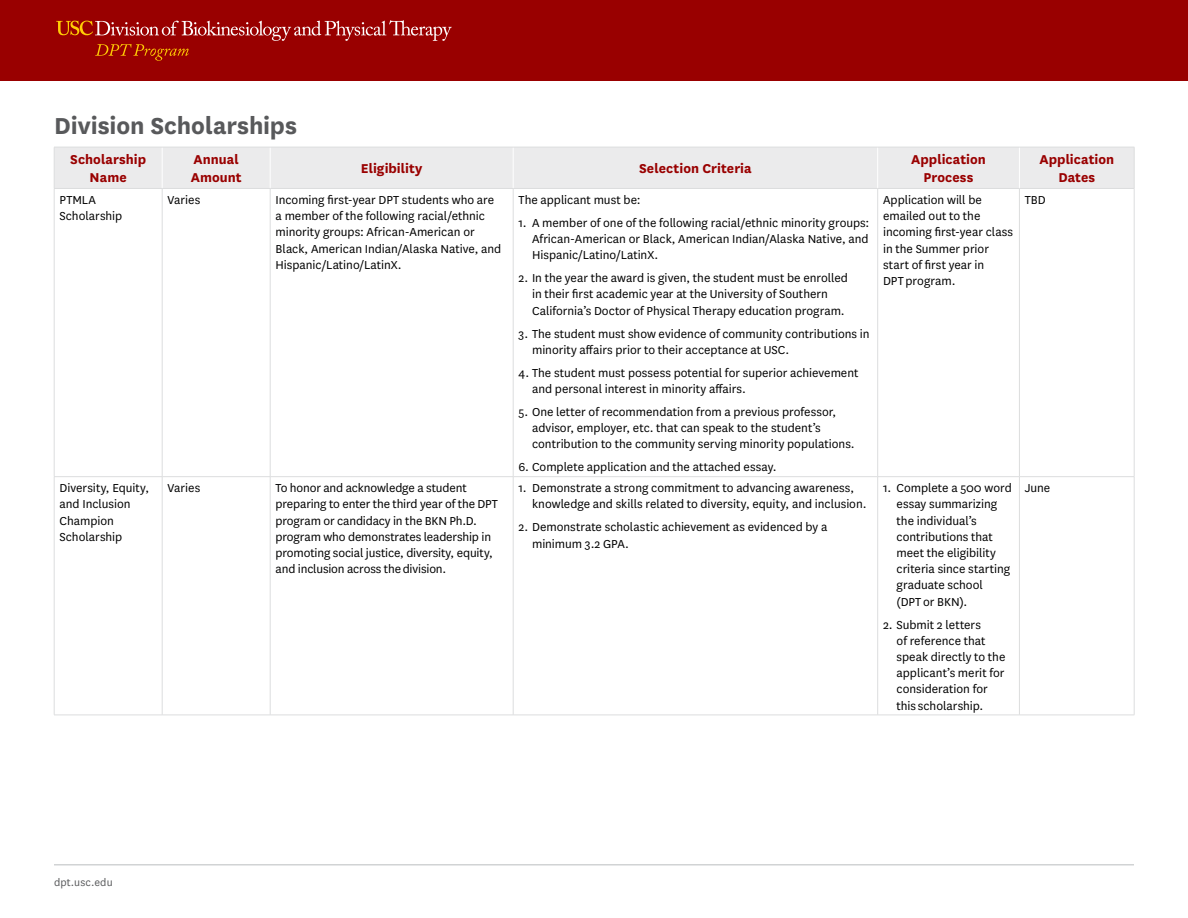
<style>
.page{position:relative;width:1188px;height:918px;background:#fff}
.page>*{position:absolute;margin:0;border:0;box-sizing:border-box;transform-origin:0 0}
.t1{font:700 27px "National";letter-spacing:-.005em;color:#58595b}
.t2{font:700 15px/18px "National";letter-spacing:.005em;color:#900;text-align:center}
.t3{font:13.5px/16.2px "National";color:#000}
.t4{font:12px "National";letter-spacing:.015em;color:#58595b}
</style>
<div class="page">
<hr style="left:54px;top:864px;width:1080px;height:2px;background:#d1d3d4">
<div style="left:0;top:0;width:1188px;height:81px;background:#900"></div>
<svg style="left:56px;top:20px;width:396px;height:41px"></svg>
<div style="left:55px;top:148px;width:1079px;height:40px;background:#ebebec"></div>
<hr style="left:162px;top:147px;width:1px;height:41px;background:#fff">
<hr style="left:270px;top:147px;width:1px;height:41px;background:#fff">
<hr style="left:513px;top:147px;width:1px;height:41px;background:#fff">
<hr style="left:877px;top:147px;width:1px;height:41px;background:#fff">
<hr style="left:1019px;top:147px;width:1px;height:41px;background:#fff">
<hr style="left:54px;top:147px;width:108px;height:1px;background:#dcddde">
<hr style="left:54px;top:147px;width:1px;height:41px;background:#dcddde">
<hr style="left:162px;top:147px;width:108px;height:1px;background:#dcddde">
<hr style="left:270px;top:147px;width:243px;height:1px;background:#dcddde">
<hr style="left:513px;top:147px;width:365px;height:1px;background:#dcddde">
<hr style="left:878px;top:147px;width:141px;height:1px;background:#dcddde">
<hr style="left:1019px;top:147px;width:115px;height:1px;background:#dcddde">
<hr style="left:1134px;top:147px;width:1px;height:41px;background:#dcddde">
<hr style="left:54px;top:188px;width:108px;height:1px;background:#dcddde">
<hr style="left:162px;top:188px;width:108px;height:1px;background:#dcddde">
<hr style="left:270px;top:188px;width:243px;height:1px;background:#dcddde">
<hr style="left:513px;top:188px;width:365px;height:1px;background:#dcddde">
<hr style="left:878px;top:188px;width:141px;height:1px;background:#dcddde">
<hr style="left:1019px;top:188px;width:115px;height:1px;background:#dcddde">
<hr style="left:54px;top:189px;width:1px;height:287px;background:#dcddde">
<hr style="left:162px;top:189px;width:1px;height:287px;background:#dcddde">
<hr style="left:270px;top:189px;width:1px;height:287px;background:#dcddde">
<hr style="left:513px;top:189px;width:1px;height:287px;background:#dcddde">
<hr style="left:877px;top:189px;width:1px;height:287px;background:#dcddde">
<hr style="left:1019px;top:189px;width:1px;height:287px;background:#dcddde">
<hr style="left:1134px;top:189px;width:1px;height:287px;background:#dcddde">
<hr style="left:54px;top:476px;width:108px;height:1px;background:#dcddde">
<hr style="left:54px;top:477px;width:1px;height:238px;background:#dcddde">
<hr style="left:162px;top:476px;width:108px;height:1px;background:#dcddde">
<hr style="left:162px;top:477px;width:1px;height:238px;background:#dcddde">
<hr style="left:270px;top:476px;width:243px;height:1px;background:#dcddde">
<hr style="left:270px;top:477px;width:1px;height:238px;background:#dcddde">
<hr style="left:513px;top:476px;width:365px;height:1px;background:#dcddde">
<hr style="left:513px;top:477px;width:1px;height:238px;background:#dcddde">
<hr style="left:878px;top:476px;width:141px;height:1px;background:#dcddde">
<hr style="left:877px;top:477px;width:1px;height:238px;background:#dcddde">
<hr style="left:1019px;top:476px;width:115px;height:1px;background:#dcddde">
<hr style="left:1019px;top:477px;width:1px;height:238px;background:#dcddde">
<hr style="left:1134px;top:477px;width:1px;height:238px;background:#dcddde">
<hr style="left:54px;top:715px;width:108px;height:1px;background:#dcddde">
<hr style="left:162px;top:715px;width:108px;height:1px;background:#dcddde">
<hr style="left:270px;top:715px;width:243px;height:1px;background:#dcddde">
<hr style="left:513px;top:715px;width:365px;height:1px;background:#dcddde">
<hr style="left:878px;top:715px;width:141px;height:1px;background:#dcddde">
<hr style="left:1019px;top:715px;width:115px;height:1px;background:#dcddde">
<h1 class="t1" style="left:54px;top:106px;width:244px">Division Scholarships</h1>
<p class="t2" style="left:70px;top:149px;width:78px">Scholarship<br>Name</p>
<p class="t2" style="left:191px;top:149px;width:53px;text-align:left">Annual<br>Amount</p>
<p class="t2" style="left:361px;top:158px;width:63px">Eligibility</p>
<p class="t2" style="left:639px;top:158px;width:114px">Selection Criteria</p>
<p class="t2" style="left:911px;top:149px;width:76px">Application<br>Process</p>
<p class="t2" style="left:1039px;top:149px;width:76px">Application<br>Dates</p>
<p class="t3" style="left:60px;top:191px;width:64px">PTMLA<br>Scholarship</p>
<p class="t3" style="left:168px;top:191px;width:34px">Varies</p>
<p class="t3" style="left:276px;top:191px;width:227px">Incoming first-year DPT students who are a member of the following racial/ethnic minority groups: African-American or Black, American Indian/Alaska Native, and Hispanic/Latino/LatinX.</p>
<p class="t3" style="left:519px;top:191px;width:124px">The applicant must be:</p>
<p class="t3" style="left:883px;top:191px;width:132px">Application will be emailed out to the incoming first-year class in the Summer prior start of first year in<br>DPT program.</p>
<p class="t3" style="left:1025px;top:191px;width:22px">TBD</p>
<p class="t3" style="left:532px;top:214px;width:339px;text-align:justify;text-indent:-14px">1. A member of one of the following racial/ethnic minority groups:<br>African-American or Black, American Indian/Alaska Native, and Hispanic/Latino/LatinX.</p>
<p class="t3" style="left:532px;top:269px;width:317px;text-indent:-14px">2. In the year the award is given, the student must be enrolled in their first academic year at the University of Southern<br>California’s Doctor of Physical Therapy education program.</p>
<p class="t3" style="left:532px;top:325px;width:339px;text-indent:-14px">3. The student must show evidence of community contributions in minority affairs prior to their acceptance at USC.</p>
<p class="t3" style="left:532px;top:364px;width:328px;text-indent:-14px">4. The student must possess potential for superior achievement and personal interest in minority affairs.</p>
<p class="t3" style="left:532px;top:403px;width:324px;text-indent:-14px">5. One letter of recommendation from a previous professor, advisor, employer, etc. that can speak to the student’s contribution to the community serving minority populations.</p>
<p class="t3" style="left:519px;top:458px;width:260px">6. Complete application and the attached essay.</p>
<p class="t3" style="left:60px;top:479px;width:91px">Diversity, Equity, and Inclusion<br>Champion<br>Scholarship</p>
<p class="t3" style="left:168px;top:479px;width:34px">Varies</p>
<p class="t3" style="left:276px;top:479px;width:224px">To honor and acknowledge a student preparing to enter the third year of the DPT program or candidacy in the BKN Ph.D. program who demonstrates leadership in promoting social justice, diversity, equity, and inclusion across the division.</p>
<p class="t3" style="left:532px;top:479px;width:336px;text-indent:-14px">1. Demonstrate a strong commitment to advancing awareness, knowledge and skills related to diversity, equity, and inclusion.</p>
<p class="t3" style="left:532px;top:518px;width:297px;text-indent:-14px">2. Demonstrate scholastic achievement as evidenced by a minimum 3.2 GPA.</p>
<p class="t3" style="left:897px;top:479px;width:117px;text-indent:-14px">1. Complete a 500 word essay summarizing the individual’s contributions that meet the eligibility criteria since starting graduate school<br>(DPT or BKN).</p>
<p class="t3" style="left:897px;top:616px;width:110px;text-indent:-14px">2. Submit 2 letters<br>of reference that speak directly to the applicant’s merit for consideration for this scholarship.</p>
<p class="t3" style="left:1025px;top:479px;width:27px">June</p>
<p class="t4" style="left:54px;top:875px;width:60px">dpt.usc.edu</p>
</div>
